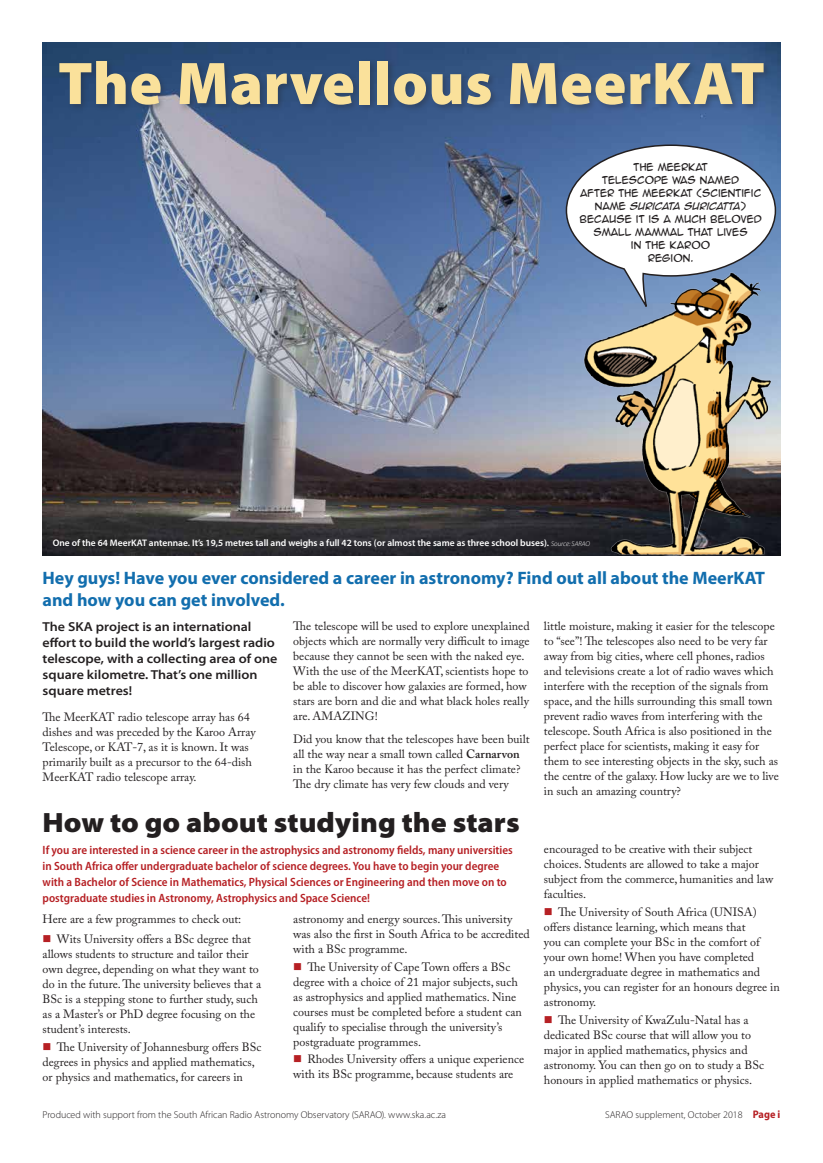
<style>
.page{position:relative;width:823px;height:1163px;background:#fff}
.page>*{position:absolute;margin:0;border:0;box-sizing:border-box;transform-origin:0 0}
.t1{font:900 60.6px "Myriad Pro";letter-spacing:.01em;color:#fae19b}
.t2{font:900 semi-expanded 28px "Myriad Pro";color:#231f20}
.t3{font:700 18px/22px "Myriad Pro";color:#126eae}
.t4{font:600 semi-expanded 13px/16px "Myriad Pro";color:#231f20}
.t5{font:12px/15px "Adobe Caslon Pro";color:#231f20}
.t6{font:600 semi-condensed 12px/16px "Myriad Pro";color:#b62024}
.t7{font:300 10px "Myriad Pro";color:#231f20}
.t8{font:9.5px/13px "Anime Ace 2.0 BB";color:#231f20;text-align:center}
.t9{font:600 9.5px "Myriad Pro";color:#fff}
.s1{font-style:italic}
.s2{font-weight:300;font-style:italic;font-size:7px}
.s3{font-weight:600}
.s4{font-weight:700;font-stretch:semi-condensed;font-size:11px;color:#b62024}
</style>
<div class="page">
<img style="left:43px;top:43px;width:737px;height:512px">
<div style="left:57px;top:58px;width:714px;height:55px;background:#231f20;opacity:.3"></div>
<img style="left:571px;top:262px;width:210px;height:294px">
<svg style="left:564px;top:144px;width:212px;height:162px"></svg>
<p class="t1" style="left:58px;top:43px;width:707px">The Marvellous MeerKAT</p>
<p class="t8" style="left:579px;top:160px;width:184px">THE MEERKAT<br>TELESCOPE WAS NAMED<br>AFTER THE MEERKAT (SCIENTIFIC<br>NAME <span class="s1">SURICATA SURICATTA</span>)<br>BECAUSE IT IS A MUCH BELOVED<br>SMALL MAMMAL THAT LIVES<br>IN THE KAROO<br>REGION.</p>
<p class="t9" style="left:53px;top:536px;width:538px">One of the 64 MeerKAT antennae. It’s 19,5 metres tall and weighs a full 42 tons (or almost the same as three school buses). <span class="s2">Source: SARAO</span></p>
<p class="t3" style="left:43px;top:566px;width:723px">Hey guys! Have you ever considered a career in astronomy? Find out all about the MeerKAT and how you can get involved.</p>
<p class="t4" style="left:43px;top:618px;width:236px">The SKA project is an international effort to build the world’s largest radio telescope, with a collecting area of one square kilometre. That’s one million square metres!</p>
<p class="t5" style="left:43px;top:709px;width:214px">The MeerKAT radio telescope array has 64 dishes and was preceded by the Karoo Array Telescope, or KAT-7, as it is known. It was primarily built as a precursor to the 64-dish MeerKAT radio telescope array.</p>
<p class="t5" style="left:293px;top:617px;width:238px">The telescope will be used to explore unexplained objects which are normally very difficult to image because they cannot be seen with the naked eye.<br>With the use of the MeerKAT, scientists hope to be able to discover how galaxies are formed, how stars are born and die and what black holes really are. AMAZING!</p>
<p class="t5" style="left:293px;top:731px;width:238px">Did you know that the telescopes have been built all the way near a small town called <span class="s3">Carnarvon </span>in the Karoo because it has the perfect climate?<br>The dry climate has very few clouds and very</p>
<p class="t5" style="left:543px;top:617px;width:236px">little moisture, making it easier for the telescope to “see”! The telescopes also need to be very far away from big cities, where cell phones, radios and televisions create a lot of radio waves which interfere with the reception of the signals from space, and the hills surrounding this small town prevent radio waves from interfering with the telescope. South Africa is also positioned in the perfect place for scientists, making it easy for them to see interesting objects in the sky, such as the centre of the galaxy. How lucky are we to live in such an amazing country?</p>
<p class="t2" style="left:43px;top:806px;width:478px">How to go about studying the stars</p>
<p class="t6" style="left:43px;top:842px;width:471px">If you are interested in a science career in the astrophysics and astronomy fields, many universities in South Africa offer undergraduate bachelor of science degrees. You have to begin your degree with a Bachelor of Science in Mathematics, Physical Sciences or Engineering and then move on to postgraduate studies in Astronomy, Astrophysics and Space Science!</p>
<p class="t5" style="left:57px;top:908px;width:196px;line-height:20.7px;text-indent:-14px">Here are a few programmes to check out:<br>Wits University offers a BSc degree that</p>
<p class="t5" style="left:43px;top:946px;width:220px">allows students to structure and tailor their own degree, depending on what they want to do in the future. The university believes that a BSc is a stepping stone to further study, such as a Master’s or PhD degree focusing on the student’s interests.</p>
<p class="t5" style="left:43px;top:1039px;width:220px;text-indent:14px">The University of Johannesburg offers BSc degrees in physics and applied mathematics, or physics and mathematics, for careers in</p>
<p class="t5" style="left:293px;top:910px;width:238px">astronomy and energy sources. This university was also the first in South Africa to be accredited with a BSc programme.</p>
<p class="t5" style="left:293px;top:958px;width:230px;text-indent:14px">The University of Cape Town offers a BSc degree with a choice of 21 major subjects, such as astrophysics and applied mathematics. Nine courses must be completed before a student can qualify to specialise through the university’s postgraduate programmes.</p>
<p class="t5" style="left:293px;top:1051px;width:232px;text-indent:14px">Rhodes University offers a unique experience with its BSc programme, because students are</p>
<p class="t5" style="left:543px;top:841px;width:231px">encouraged to be creative with their subject choices. Students are allowed to take a major subject from the commerce, humanities and law faculties.</p>
<p class="t5" style="left:543px;top:904px;width:237px;text-indent:14px">The University of South Africa (UNISA) offers distance learning, which means that<br>you can complete your BSc in the comfort of your own home! When you have completed<br>an undergraduate degree in mathematics and physics, you can register for an honours degree in astronomy.</p>
<p class="t5" style="left:543px;top:1011px;width:221px;text-indent:14px">The University of KwaZulu-Natal has a dedicated BSc course that will allow you to major in applied mathematics, physics and astronomy. You can then go on to study a BSc honours in applied mathematics or physics.</p>
<p class="t7" style="left:43px;top:1108px;width:405px">Produced with support from the South African Radio Astronomy Observatory (SARAO). www.ska.ac.za</p>
<p class="t7" style="left:604px;top:1108px;width:177px">SARAO supplement, October 2018 <span class="s4">Page i</span></p>
</div>
